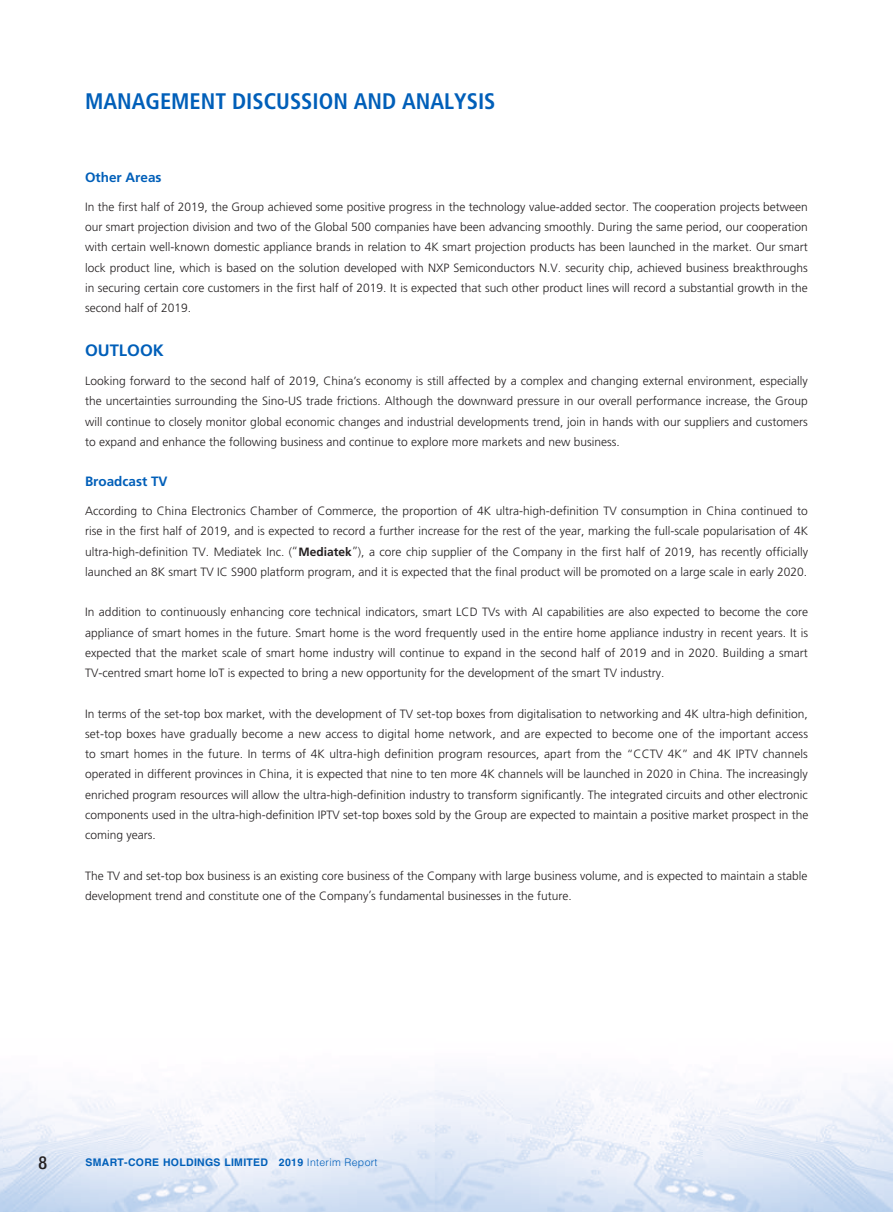
<style>
.page{position:relative;width:893px;height:1212px;background:#fff}
.page>*{position:absolute;margin:0;border:0;box-sizing:border-box;transform-origin:0 0}
.t1{font:700 condensed 22.5px "Frutiger LT Std";color:#005fb9}
.t2{font:500 condensed 18px "Helvetica Neue LT Std";color:#231f20}
.t3{font:700 16.5px "Frutiger LT Std";color:#005fb9}
.t4{font:700 13.5px "Frutiger LT Std";color:#005fb9}
.t5{font:300 12px/20.2px "Frutiger LT Std";color:#231f20;text-align:justify}
.t6{font:700 10.5px "Helvetica LT Std";letter-spacing:.03em;color:#005fb9}
.s1{font-weight:700}
.s2{font-weight:300}
</style>
<div class="page">
<img style="left:0;top:1079px;width:893px;height:133px">
<h1 class="t1" style="left:85px;top:87px;width:412px">MANAGEMENT DISCUSSION AND ANALYSIS</h1>
<p class="t4" style="left:85px;top:170px;width:78px">Other Areas</p>
<p class="t5" style="left:85px;top:197px;width:724px">In the first half of 2019, the Group achieved some positive progress in the technology value-added sector. The cooperation projects between our smart projection division and two of the Global 500 companies have been advancing smoothly. During the same period, our cooperation with certain well-known domestic appliance brands in relation to 4K smart projection products has been launched in the market. Our smart lock product line, which is based on the solution developed with NXP Semiconductors N.V. security chip, achieved business breakthroughs in securing certain core customers in the first half of 2019. It is expected that such other product lines will record a substantial growth in the second half of 2019.</p>
<h3 class="t3" style="left:85px;top:341px;width:80px">OUTLOOK</h3>
<p class="t5" style="left:85px;top:371px;width:724px">Looking forward to the second half of 2019, China’s economy is still affected by a complex and changing external environment, especially the uncertainties surrounding the Sino-US trade frictions. Although the downward pressure in our overall performance increase, the Group will continue to closely monitor global economic changes and industrial developments trend, join in hands with our suppliers and customers to expand and enhance the following business and continue to explore more markets and new business.</p>
<p class="t4" style="left:85px;top:474px;width:84px">Broadcast TV</p>
<p class="t5" style="left:85px;top:501px;width:724px">According to China Electronics Chamber of Commerce, the proportion of 4K ultra-high-definition TV consumption in China continued to rise in the first half of 2019, and is expected to record a further increase for the rest of the year, marking the full-scale popularisation of 4K ultra-high-definition TV. Mediatek Inc. (“<span class="s1">Mediatek</span>”), a core chip supplier of the Company in the first half of 2019, has recently officially launched an 8K smart TV IC S900 platform program, and it is expected that the final product will be promoted on a large scale in early 2020.</p>
<p class="t5" style="left:85px;top:602px;width:725px">In addition to continuously enhancing core technical indicators, smart LCD TVs with AI capabilities are also expected to become the core appliance of smart homes in the future. Smart home is the word frequently used in the entire home appliance industry in recent years. It is expected that the market scale of smart home industry will continue to expand in the second half of 2019 and in 2020. Building a smart TV-centred smart home IoT is expected to bring a new opportunity for the development of the smart TV industry.</p>
<p class="t5" style="left:85px;top:704px;width:725px">In terms of the set-top box market, with the development of TV set-top boxes from digitalisation to networking and 4K ultra-high definition, set-top boxes have gradually become a new access to digital home network, and are expected to become one of the important access to smart homes in the future. In terms of 4K ultra-high definition program resources, apart from the “CCTV 4K” and 4K IPTV channels operated in different provinces in China, it is expected that nine to ten more 4K channels will be launched in 2020 in China. The increasingly enriched program resources will allow the ultra-high-definition industry to transform significantly. The integrated circuits and other electronic components used in the ultra-high-definition IPTV set-top boxes sold by the Group are expected to maintain a positive market prospect in the coming years.</p>
<p class="t5" style="left:85px;top:865px;width:724px">The TV and set-top box business is an existing core business of the Company with large business volume, and is expected to maintain a stable development trend and constitute one of the Company’s fundamental businesses in the future.</p>
<h2 class="t2" style="left:38px;top:1152px;width:10px">8</h2>
<p class="t6" style="left:85px;top:1155px;width:294px">SMART-CORE HOLDINGS LIMITED 2019 <span class="s2">Interim Report</span></p>
</div>
